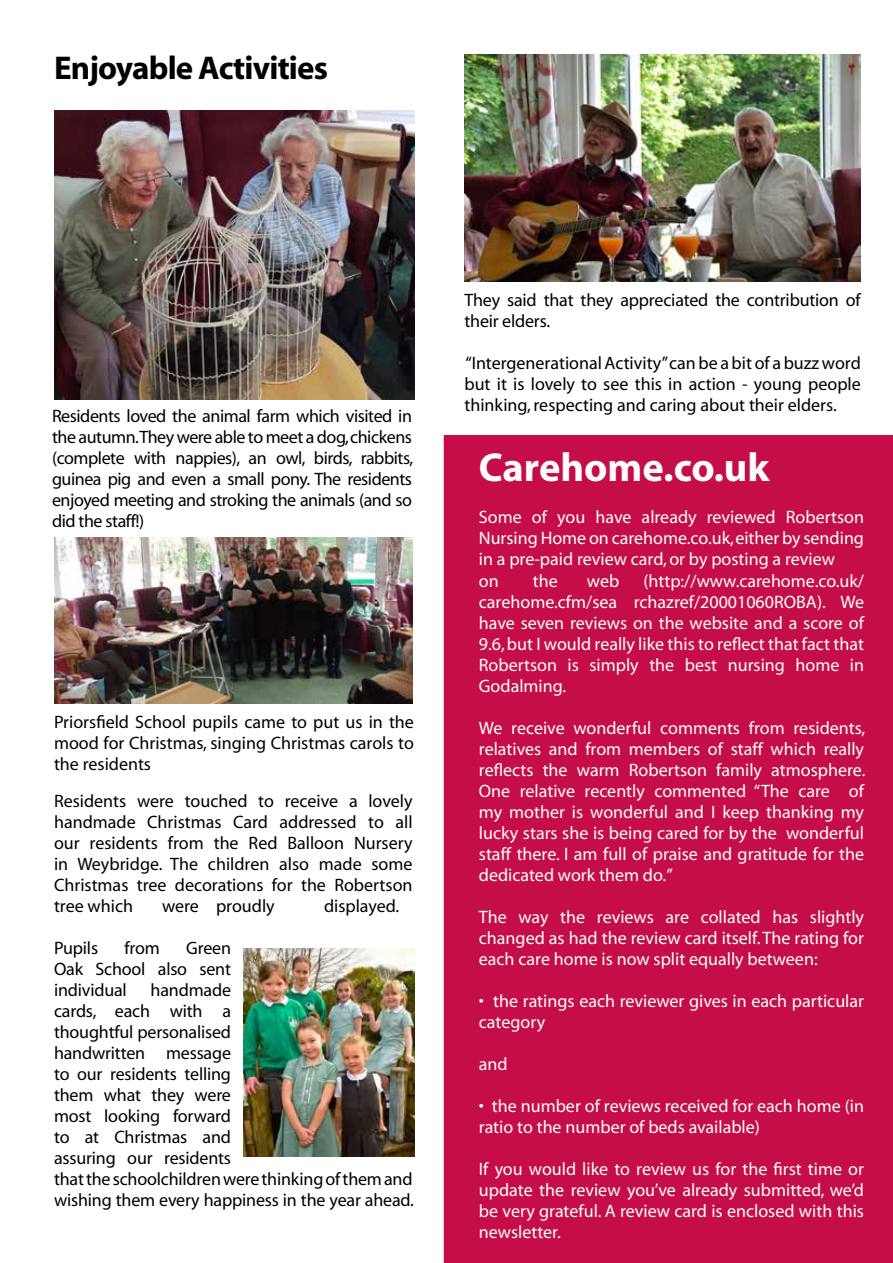
<style>
.page{position:relative;width:893px;height:1263px;background:#fff}
.page>*{position:absolute;margin:0;border:0;box-sizing:border-box;transform-origin:0 0}
.t1{font:700 40.5px "Myriad";color:#fff}
.t2{font:700 33px "Myriad";letter-spacing:-.025em;color:#000}
.t3{font:18px/21px "Myriad";color:#fff;text-align:justify}
.t4{font:18px/21px "Myriad";letter-spacing:-.01em;color:#000;text-align:justify}
</style>
<div class="page">
<div style="left:444px;top:435px;width:449px;height:828px;background:#c50e47"></div>
<img style="left:54px;top:111px;width:361px;height:288px">
<img style="left:54px;top:537px;width:359px;height:166px">
<img style="left:243px;top:948px;width:172px;height:208px">
<img style="left:464px;top:54px;width:396px;height:228px">
<h2 class="t2" style="left:54px;top:51px;width:276px">Enjoyable Activities</h2>
<p class="t4" style="left:52px;top:406px;width:363px">Residents loved the animal farm which visited in the autumn.They were able to meet a dog, chickens (complete with nappies), an owl, birds, rabbits, guinea pig and even a small pony. The residents enjoyed meeting and stroking the animals (and so did the staff!)</p>
<p class="t4" style="left:54px;top:712px;width:362px">Priorsfield School pupils came to put us in the mood for Christmas, singing Christmas carols to the residents</p>
<p class="t4" style="left:54px;top:791px;width:360px">Residents were touched to receive a lovely handmade Christmas Card addressed to all our residents from the Red Balloon Nursery in Weybridge. The children also made some Christmas tree decorations for the Robertson tree which</p>
<p class="t4" style="left:162px;top:896px;width:114px">were proudly</p>
<p class="t4" style="left:324px;top:896px;width:77px">displayed.</p>
<p class="t4" style="left:54px;top:938px;width:46px">Pupils</p>
<p class="t4" style="left:124px;top:938px;width:37px">from</p>
<p class="t4" style="left:54px;top:938px;width:178px;text-indent:132px">Green Oak School also sent individual</p>
<p class="t4" style="left:54px;top:980px;width:361px;text-align:left;text-indent:97px">handmade<br>cards, each with a<br>thoughtful personalised<br>handwritten message<br>to our residents telling<br>them what they were<br>most looking forward<br>to at Christmas and<br>assuring our residents<br>that the schoolchildren were thinking of them and wishing them every happiness in the year ahead.</p>
<p class="t4" style="left:464px;top:290px;width:398px">They said that they appreciated the contribution of their elders.</p>
<p class="t4" style="left:464px;top:353px;width:398px">“Intergenerational Activity” can be a bit of a buzz word but it is lovely to see this in action - young people thinking, respecting and caring about their elders.</p>
<h1 class="t1" style="left:479px;top:447px;width:292px">Carehome.co.uk</h1>
<p class="t3" style="left:479px;top:508px;width:387px;text-align:left">Some of you have already reviewed Robertson Nursing Home on carehome.co.uk, either by sending in a pre-paid review card, or by posting a review<br>on</p>
<p class="t3" style="left:479px;top:571px;width:387px;text-indent:164px">(http://www.carehome.co.uk/ carehome.cfm/sea rchazref/20001060ROBA). We have seven reviews on the website and a score of 9.6, but I would really like this to reflect that fact that Robertson is simply the best nursing home in Godalming.</p>
<p class="t3" style="left:479px;top:718px;width:388px">We receive wonderful comments from residents, relatives and from members of staff which really reflects the warm Robertson family atmosphere.<br>One relative recently commented “The care of my mother is wonderful and I keep thanking my lucky stars she is being cared for by the wonderful staff there. I am full of praise and gratitude for the dedicated work them do.”</p>
<p class="t3" style="left:479px;top:907px;width:387px">The way the reviews are collated has slightly changed as had the review card itself. The rating for each care home is now split equally between:</p>
<p class="t3" style="left:479px;top:991px;width:387px">• the ratings each reviewer gives in each particular category</p>
<p class="t3" style="left:479px;top:1054px;width:30px">and</p>
<p class="t3" style="left:479px;top:1096px;width:387px">• the number of reviews received for each home (in ratio to the number of beds available)</p>
<p class="t3" style="left:479px;top:1159px;width:387px">If you would like to review us for the first time or update the review you’ve already submitted, we’d be very grateful. A review card is enclosed with this newsletter.</p>
<p class="t3" style="left:533px;top:571px;width:26px">the</p>
<p class="t3" style="left:587px;top:571px;width:34px">web</p>
</div>
